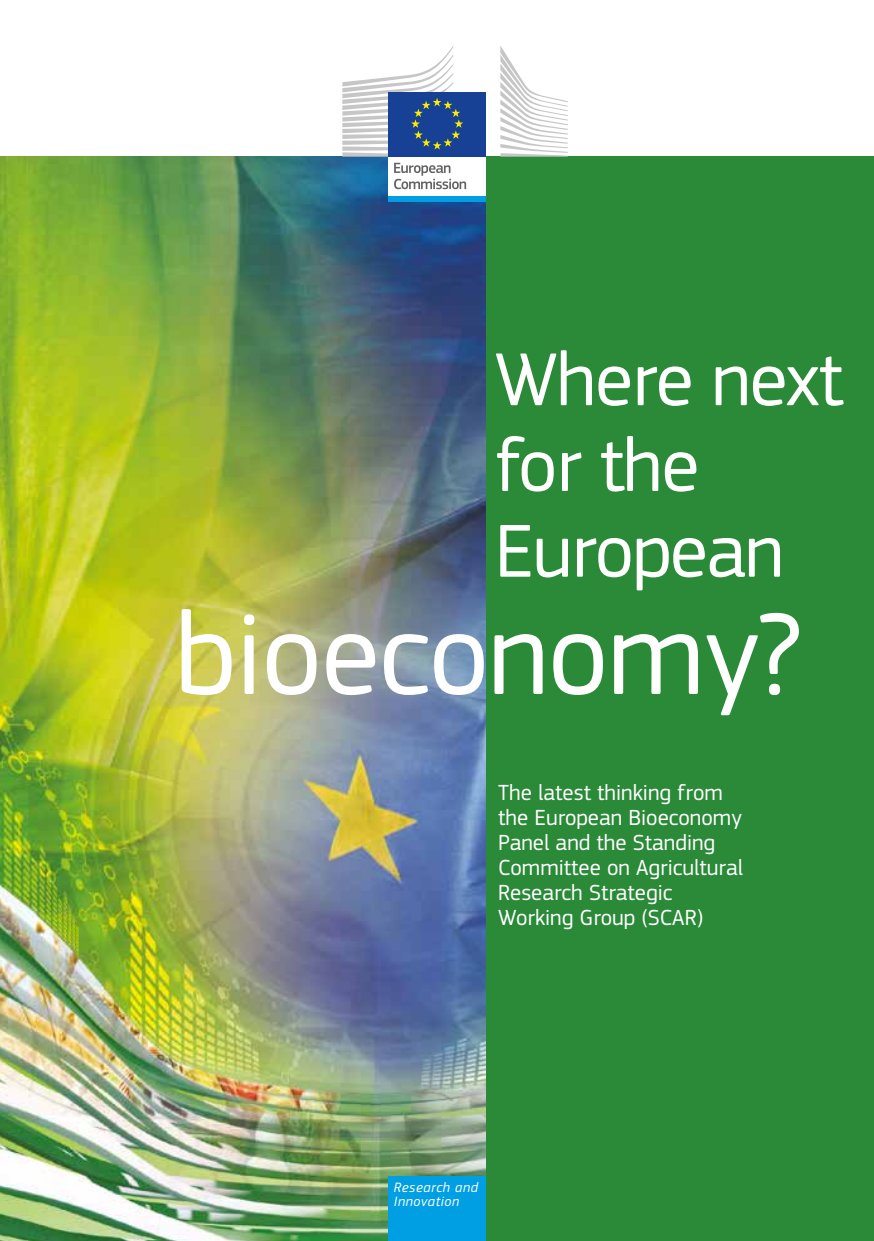
<style>
.page{position:relative;width:874px;height:1241px;background:#fff}
.page>*{position:absolute;margin:0;border:0;box-sizing:border-box;transform-origin:0 0}
.t1{font:120.4px "EC Square Sans Pro";letter-spacing:-.01em;color:#fff}
.t2{font:77.88px/85.8px "EC Square Sans Pro";letter-spacing:-.02em;color:#fff}
.t3{font:22.75px/25px "EC Square Sans Pro";color:#fff}
.t4{font:italic 14.17px/13.8px "EC Square Sans Pro";letter-spacing:.04em;color:#fff}
</style>
<div class="page">
<div style="left:0;top:157px;width:873px;height:1083px;background:#2a8a38"></div>
<img style="left:0;top:157px;width:485px;height:1083px">
<div style="left:388px;top:155px;width:97px;height:41px;background:#fff"></div>
<svg style="left:394px;top:163px;width:72px;height:26px"></svg>
<svg style="left:500px;top:46px;width:67px;height:111px"></svg>
<div style="left:388px;top:92px;width:97px;height:65px;background:#164194"></div>
<svg style="left:342px;top:46px;width:121px;height:111px"></svg>
<div style="left:388px;top:196px;width:97px;height:6px;background:#009fe3"></div>
<div style="left:388px;top:1175px;width:97px;height:65px;background:#009fe3"></div>
<h2 class="t2" style="left:494px;top:337px;width:350px">Where next for the<br>European</h2>
<h1 class="t1" style="left:175px;top:584px;width:627px">bioeconomy?</h1>
<p class="t3" style="left:498px;top:779px;width:246px">The latest thinking from the European Bioeconomy<br>Panel and the Standing<br>Committee on Agricultural<br>Research Strategic<br>Working Group (SCAR)</p>
<p class="t4" style="left:393px;top:1180px;width:85px">Research and<br>Innovation</p>
</div>
